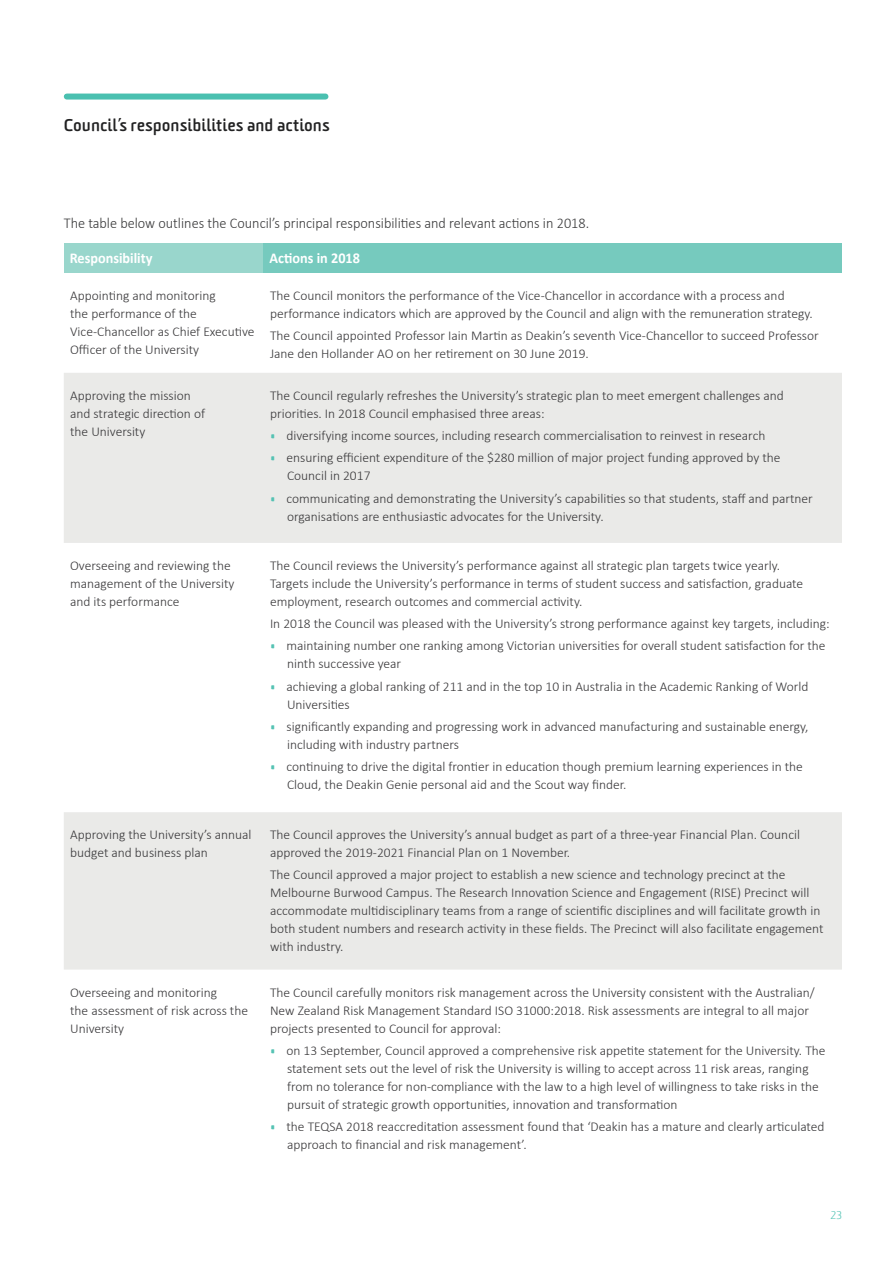
<style>
.page{position:relative;width:893px;height:1263px;background:#fff}
.page>*{position:absolute;margin:0;border:0;box-sizing:border-box;transform-origin:0 0}
.t1{font:700 16.5px "Sommet Rounded";color:#222223}
.t2{font:300 15px "Calibri";color:#383839;scale:.95 1}
.t3{font:700 15px "Calibri";color:#fff;scale:.95 1}
.t4{font:300 13.5px/18px "Calibri";color:#383739}
.t5{font:300 10.8px "Sommet Rounded";color:#4ac0b0}
.s1{font-family:"Sommet Rounded";font-weight:700;color:#54c2b3}
</style>
<div class="page">
<div style="left:64px;top:243px;width:200px;height:29px;background:#99d6cc"></div>
<div style="left:264px;top:243px;width:578px;height:29px;background:#76cabe"></div>
<svg style="left:64px;top:373px;width:778px;height:596px;fill:#eaeae8"></svg>
<div style="left:67px;top:94px;width:258px;height:6px;background:#4ac0b0"></div>
<p class="t1" style="left:64px;top:115px;width:267px">Council’s responsibilities and actions</p>
<p class="t2" style="left:64px;top:214px;width:554px">The table below outlines the Council’s principal responsibilities and relevant actions in 2018.</p>
<p class="t3" style="left:70px;top:249px;width:89px">Responsibility</p>
<p class="t3" style="left:270px;top:249px;width:97px">Actions in 2018</p>
<p class="t4" style="left:70px;top:286px;width:186px">Appointing and monitoring<br>the performance of the<br>Vice-Chancellor as Chief Executive<br>Officer of the University</p>
<p class="t4" style="left:270px;top:286px;width:544px">The Council monitors the performance of the Vice-Chancellor in accordance with a process and performance indicators which are approved by the Council and align with the remuneration strategy.</p>
<p class="t4" style="left:270px;top:326px;width:550px">The Council appointed Professor Iain Martin as Deakin’s seventh Vice-Chancellor to succeed Professor<br>Jane den Hollander AO on her retirement on 30 June 2019.</p>
<p class="t4" style="left:70px;top:386px;width:136px">Approving the mission and strategic direction of the University</p>
<p class="t4" style="left:270px;top:386px;width:515px">The Council regularly refreshes the University’s strategic plan to meet emergent challenges and priorities. In 2018 Council emphasised three areas:</p>
<p class="t4" style="left:270px;top:426px;width:497px"><span class="s1">•</span> diversifying income sources, including research commercialisation to reinvest in research</p>
<p class="t4" style="left:287px;top:449px;width:495px;text-indent:-17px"><span class="s1">•</span> ensuring efficient expenditure of the $280 million of major project funding approved by the<br>Council in 2017</p>
<p class="t4" style="left:287px;top:489px;width:527px;text-indent:-17px"><span class="s1">•</span> communicating and demonstrating the University’s capabilities so that students, staff and partner organisations are enthusiastic advocates for the University.</p>
<p class="t4" style="left:70px;top:556px;width:166px">Overseeing and reviewing the management of the University and its performance</p>
<p class="t4" style="left:270px;top:556px;width:535px">The Council reviews the University’s performance against all strategic plan targets twice yearly.<br>Targets include the University’s performance in terms of student success and satisfaction, graduate employment, research outcomes and commercial activity.</p>
<p class="t4" style="left:270px;top:615px;width:561px">In 2018 the Council was pleased with the University’s strong performance against key targets, including:</p>
<p class="t4" style="left:287px;top:637px;width:540px;text-indent:-17px"><span class="s1">•</span> maintaining number one ranking among Victorian universities for overall student satisfaction for the ninth successive year</p>
<p class="t4" style="left:287px;top:677px;width:523px;text-indent:-17px"><span class="s1">•</span> achieving a global ranking of 211 and in the top 10 in Australia in the Academic Ranking of World<br>Universities</p>
<p class="t4" style="left:287px;top:717px;width:523px;text-indent:-17px"><span class="s1">•</span> significantly expanding and progressing work in advanced manufacturing and sustainable energy, including with industry partners</p>
<p class="t4" style="left:287px;top:758px;width:517px;text-indent:-17px"><span class="s1">•</span> continuing to drive the digital frontier in education though premium learning experiences in the<br>Cloud, the Deakin Genie personal aid and the Scout way finder.</p>
<p class="t4" style="left:70px;top:826px;width:183px">Approving the University’s annual budget and business plan</p>
<p class="t4" style="left:270px;top:826px;width:531px">The Council approves the University’s annual budget as part of a three-year Financial Plan. Council approved the 2019-2021 Financial Plan on 1 November.</p>
<p class="t4" style="left:270px;top:866px;width:555px">The Council approved a major project to establish a new science and technology precinct at the Melbourne Burwood Campus. The Research Innovation Science and Engagement (RISE) Precinct will accommodate multidisciplinary teams from a range of scientific disciplines and will facilitate growth in both student numbers and research activity in these fields. The Precinct will also facilitate engagement with industry.</p>
<p class="t4" style="left:70px;top:983px;width:179px">Overseeing and monitoring<br>the assessment of risk across the<br>University</p>
<p class="t4" style="left:270px;top:983px;width:546px">The Council carefully monitors risk management across the University consistent with the Australian/<br>New Zealand Risk Management Standard ISO 31000:2018. Risk assessments are integral to all major projects presented to Council for approval:</p>
<p class="t4" style="left:287px;top:1041px;width:540px;text-indent:-17px"><span class="s1">•</span> on 13 September, Council approved a comprehensive risk appetite statement for the University. The statement sets out the level of risk the University is willing to accept across 11 risk areas, ranging from no tolerance for non-compliance with the law to a high level of willingness to take risks in the pursuit of strategic growth opportunities, innovation and transformation</p>
<p class="t4" style="left:287px;top:1117px;width:539px;text-indent:-17px"><span class="s1">•</span> the TEQSA 2018 reaccreditation assessment found that ‘Deakin has a mature and clearly articulated approach to financial and risk management’.</p>
<p class="t5" style="left:830px;top:1208px;width:13px">23</p>
</div>
